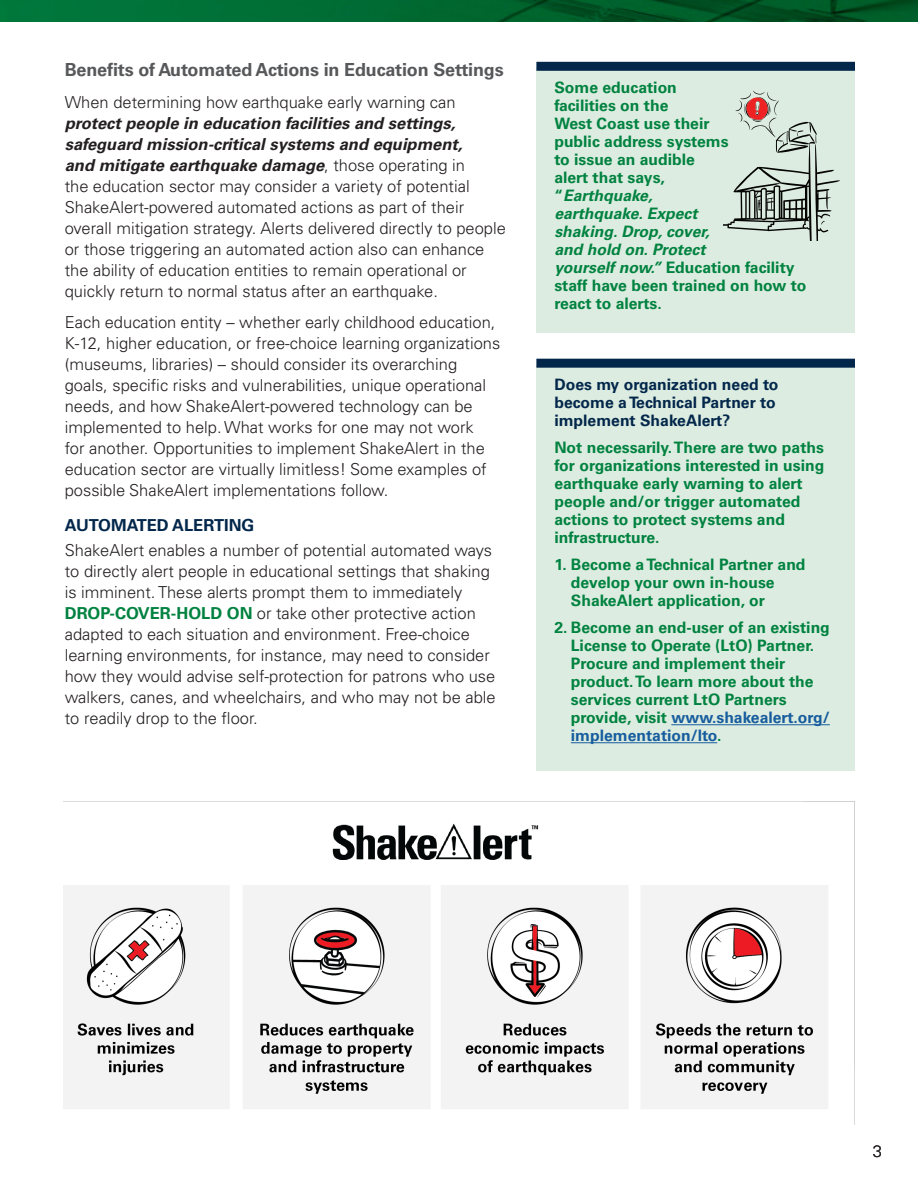
<style>
.page{position:relative;width:918px;height:1188px;background:#fff}
.page>*{position:absolute;margin:0;border:0;box-sizing:border-box;transform-origin:0 0}
.Heading_4__Univers_6{font:700 18px "Univers LT Pro 65";letter-spacing:-.01em;color:#57585a}
.Body_text__Univers_4{font:300 16.5px/21px "Univers LT Pro 45";color:#231f20}
.Heading_5__Univers_6{font:700 16.5px "Univers LT Pro 65";color:#02274b}
.Callout_text_w_Rule{font:700 15.75px/18px "Univers LT Pro 65";color:#008240}
.Callout_text_w_o_Rul{font:700 15.75px/18px "Univers LT Pro 65";color:#008240}
.Callout_text_w_Rule-2{font:700 15.75px/18px "Univers LT Pro 65";color:#02274b}
.s1{font-family:"Univers LT Pro 65";font-weight:700;font-style:italic}
.s2{font-family:"Univers LT Pro 65";font-weight:700;color:#008240}
.s3{font-style:italic}
.s4{color:#175d9e}
</style>
<div class="page">
<img style="left:0;top:0;width:918px;height:22px">
<div style="left:536px;top:365px;width:319px;height:405px;background:#ddece0"></div>
<div style="left:536px;top:359px;width:319px;height:9px;background:#02274b"></div>
<hr style="left:671px;top:724px;width:159px;height:1px;background:#175d9e">
<hr style="left:571px;top:742px;width:146px;height:1px;background:#175d9e">
<div style="left:536px;top:68px;width:319px;height:265px;background:#ddece0"></div>
<div style="left:536px;top:62px;width:319px;height:9px;background:#02274b"></div>
<img style="left:63px;top:802px;width:792px;height:323px">
<svg style="left:724px;top:91px;width:116px;height:150px"></svg>
<p class="Heading_4__Univers_6" style="left:65px;top:57px;width:440px">Benefits of Automated Actions in Education Settings</p>
<p class="Body_text__Univers_4" style="left:65px;top:91px;width:443px">When determining how earthquake early warning can <span class="s1">protect people in education facilities and settings, safeguard mission-critical systems and equipment,<br>and mitigate earthquake damage</span>, those operating in<br>the education sector may consider a variety of potential ShakeAlert-powered automated actions as part of their overall mitigation strategy. Alerts delivered directly to people or those triggering an automated action also can enhance the ability of education entities to remain operational or quickly return to normal status after an earthquake.</p>
<p class="Body_text__Univers_4" style="left:65px;top:311px;width:437px">Each education entity – whether early childhood education, K-12, higher education, or free-choice learning organizations (museums, libraries) – should consider its overarching goals, specific risks and vulnerabilities, unique operational needs, and how ShakeAlert-powered technology can be implemented to help. What works for one may not work<br>for another. Opportunities to implement ShakeAlert in the education sector are virtually limitless! Some examples of possible ShakeAlert implementations follow.</p>
<p class="Heading_5__Univers_6" style="left:65px;top:513px;width:191px">AUTOMATED ALERTING</p>
<p class="Body_text__Univers_4" style="left:65px;top:539px;width:432px">ShakeAlert enables a number of potential automated ways to directly alert people in educational settings that shaking is imminent. These alerts prompt them to immediately <span class="s2">DROP-COVER-HOLD ON</span> or take other protective action adapted to each situation and environment. Free-choice learning environments, for instance, may need to consider how they would advise self-protection for patrons who use walkers, canes, and wheelchairs, and who may not be able to readily drop to the floor.</p>
<p class="Callout_text_w_Rule" style="left:554px;top:78px;width:254px">Some education<br>facilities on the<br>West Coast use their<br>public address systems<br>to issue an audible<br>alert that says,<br>“<span class="s3">Earthquake,<br>earthquake. Expect<br>shaking. Drop, cover,<br>and hold on. Protect<br>yourself now.”</span> Education facility staff have been trained on how to react to alerts.</p>
<p class="Callout_text_w_Rule-2" style="left:554px;top:375px;width:226px">Does my organization need to become a Technical Partner to implement ShakeAlert?</p>
<p class="Callout_text_w_o_Rul" style="left:554px;top:438px;width:272px">Not necessarily. There are two paths for organizations interested in using earthquake early warning to alert people and/or trigger automated actions to protect systems and infrastructure.</p>
<p class="Callout_text_w_Rule" style="left:571px;top:555px;width:236px;text-indent:-16px">1. Become a Technical Partner and develop your own in-house<br>ShakeAlert application, or</p>
<p class="Callout_text_w_Rule" style="left:571px;top:618px;width:261px;text-indent:-16px">2. Become an end-user of an existing<br>License to Operate (LtO) Partner.<br>Procure and implement their product. To learn more about the services current LtO Partners provide, visit <span class="s4">www.shakealert.org/ implementation/lto</span>.</p>
<p class="Body_text__Univers_4" style="left:873px;top:1140px;width:11px">3</p>
</div>
